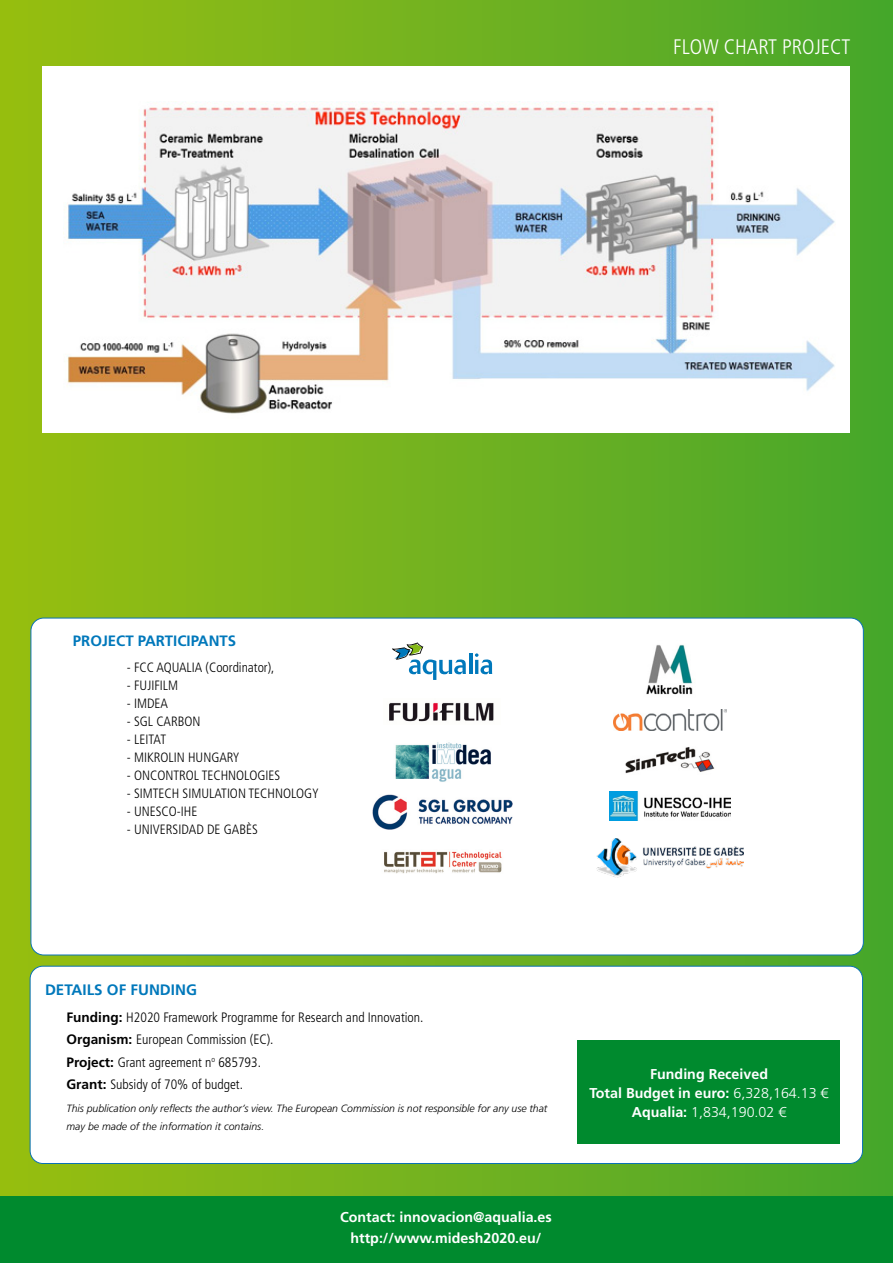
<style>
.page{position:relative;width:893px;height:1263px;background:#fff}
.page>*{position:absolute;margin:0;border:0;box-sizing:border-box;transform-origin:0 0}
.t1{font:300 condensed 21px "Frutiger";color:#fff}
.t2{font:700 15.15px "Frutiger";color:#0078bb}
.t3{font:700 15px "Frutiger";color:#0078bb}
.t4{font:700 14.25px/21px "Frutiger";color:#fff;text-align:center}
.t5{font:300 14.25px "Frutiger LT Std";color:#fff}
.t6{font:300 condensed 13.65px/22.5px "Frutiger";color:#000}
.t7{font:300 condensed 13.5px "Frutiger";color:#000}
.t8{font:italic 300 10.5px/18px "Frutiger LT Std";color:#000}
.s1{font-weight:700;font-stretch:normal}
.s2{font-family:"Frutiger LT Std";font-weight:300}
.s3{font-family:"Frutiger";font-weight:700}
</style>
<div class="page">
<div style="left:0;top:0;width:893px;height:1263px;background:linear-gradient(to right,#99be13,#48a62c)"></div>
<div style="left:30px;top:966px;width:832px;height:197px;background:#fff;border-radius:13px"></div>
<div style="left:30px;top:966px;width:833px;height:198px;border:1px solid #0b72b5;border-radius:13px"></div>
<div style="left:0;top:1197px;width:893px;height:66px;background:#008a2e"></div>
<div style="left:577px;top:1041px;width:263px;height:103px;background:#008a2e"></div>
<div style="left:43px;top:66px;width:807px;height:367px;background:#fff"></div>
<img style="left:63px;top:102px;width:772px;height:312px">
<div style="left:31px;top:618px;width:832px;height:337px;background:#fff;border-radius:13px"></div>
<hr style="left:469px;top:654px;width:3px;height:20px;background:#0078bb">
<svg style="left:475px;top:653px;width:17px;height:21px"></svg>
<svg style="left:392px;top:642px;width:74px;height:38px"></svg>
<img style="left:395px;top:742px;width:96px;height:40px">
<img style="left:389px;top:702px;width:105px;height:20px">
<img style="left:372px;top:794px;width:140px;height:36px">
<img style="left:384px;top:851px;width:118px;height:23px">
<img style="left:646px;top:644px;width:47px;height:51px">
<img style="left:613px;top:710px;width:113px;height:20px">
<img style="left:625px;top:747px;width:90px;height:27px">
<img style="left:609px;top:792px;width:121px;height:28px">
<img style="left:596px;top:838px;width:147px;height:39px">
<h1 class="t1" style="left:673px;top:35px;width:179px">FLOW CHART PROJECT</h1>
<p class="t3" style="left:73px;top:632px;width:165px">PROJECT PARTICIPANTS</p>
<p class="t7" style="left:127px;top:660px;width:149px">- FCC AQUALIA (Coordinator),</p>
<p class="t7" style="left:127px;top:678px;width:53px">- FUJIFILM</p>
<p class="t7" style="left:127px;top:696px;width:43px">- IMDEA</p>
<p class="t7" style="left:127px;top:714px;width:75px">- SGL CARBON</p>
<p class="t7" style="left:127px;top:732px;width:41px">- LEITAT</p>
<p class="t7" style="left:127px;top:750px;width:114px">- MIKROLIN HUNGARY</p>
<p class="t7" style="left:127px;top:768px;width:155px">- ONCONTROL TECHNOLOGIES</p>
<p class="t7" style="left:127px;top:786px;width:194px">- SIMTECH SIMULATION TECHNOLOGY</p>
<p class="t7" style="left:127px;top:804px;width:72px">- UNESCO-IHE</p>
<p class="t7" style="left:127px;top:822px;width:132px">- UNIVERSIDAD DE GABÈS</p>
<p class="t2" style="left:45px;top:981px;width:153px">DETAILS OF FUNDING</p>
<p class="t6" style="left:66px;top:1006px;width:359px"><span class="s1">Funding:</span> H2020 Framework Programme for Research and Innovation.<br><span class="s1">Organism:</span> European Commission (EC).<br><span class="s1">Project:</span> Grant agreement n<sup>o</sup> 685793.<br><span class="s1">Grant:</span> Subsidy of 70% of budget.</p>
<p class="t8" style="left:66px;top:1099px;width:482px">This publication only reflects the author’s view. The European Commission is not responsible for any use that may be made of the information it contains.</p>
<p class="t4" style="left:340px;top:1206px;width:213px">Contact: innovacion@aqualia.es http://www.midesh2020.eu/</p>
<p class="t4" style="left:590px;top:1064px;width:240px;line-height:19.2px">Funding Received<br>Total Budget in euro: <span class="s2">6,328,164.13 €</span></p>
<p class="t5" style="left:632px;top:1104px;width:156px"><span class="s3">Aqualia:</span> 1,834,190.02 €</p>
</div>
